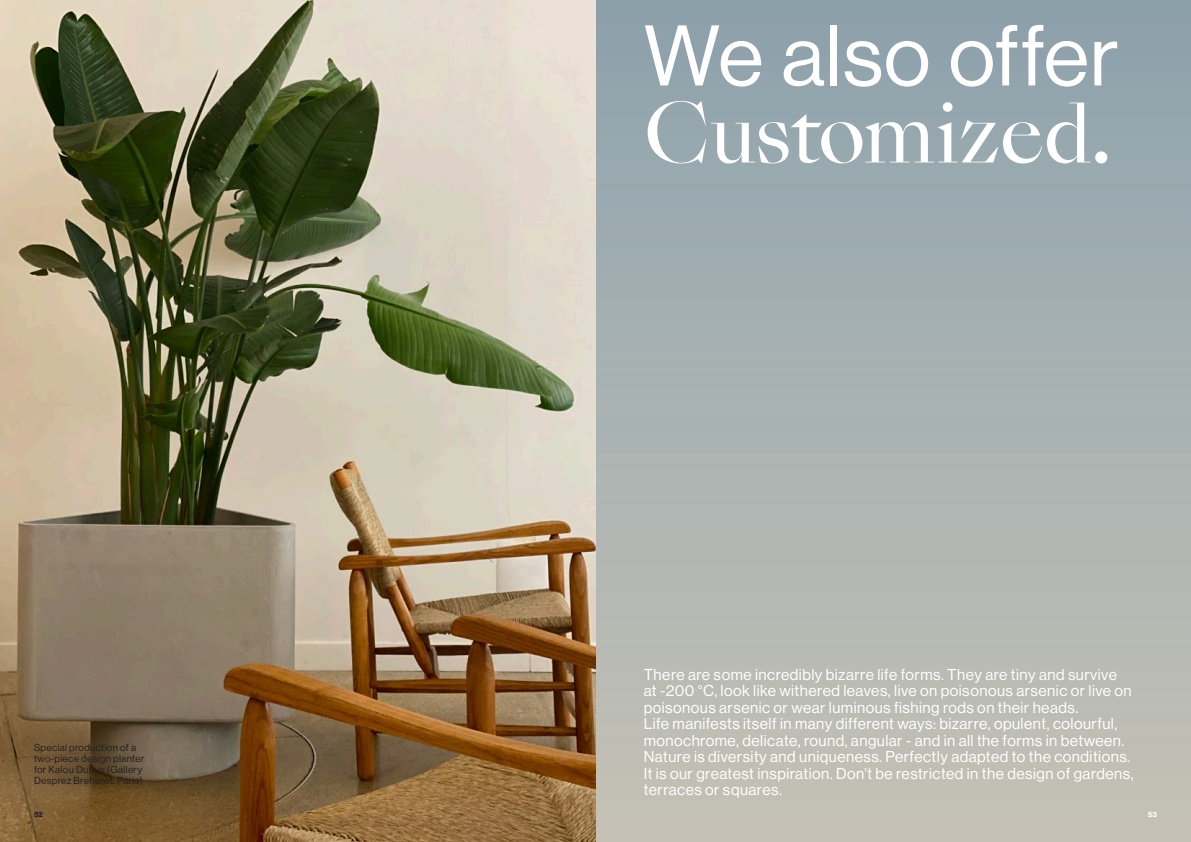
<style>
.page{position:relative;width:1191px;height:842px;background:#fff}
.page>*{position:absolute;margin:0;border:0;box-sizing:border-box;transform-origin:0 0}
.Headline_L{font:84px "N Haas Grotesk DS Pro 55 Rg";letter-spacing:.01em;color:#fff}
.Headline_L-2{font:79px "Sang Bleu Empire";letter-spacing:-.015em;color:#fff}
.Headline_M{font:15.5px/16.5px "N Haas Grotesk DS Pro 55 Rg";letter-spacing:.03em;color:#fff}
.Bodycopy{font:10px/11px "N Haas Grotesk DS Pro 55 Rg";letter-spacing:.03em;color:#231f20}
.t1{font:7.5px "N Haas Grotesk DS Pro 75 Bd";color:#231f20}
.Pagina{font:7.5px "N Haas Grotesk DS Pro 75 Bd";color:#fff}
</style>
<div class="page">
<div style="left:595px;top:0;width:596px;height:842px;background:linear-gradient(to bottom,#8da2ad,#c6c2b6)"></div>
<img style="left:0;top:0;width:595px;height:842px">
<p class="Headline_L" style="left:643px;top:9px;width:476px">We also offer</p>
<p class="Headline_L-2" style="left:643px;top:79px;width:470px">Customized.</p>
<p class="Headline_M" style="left:643px;top:666px;width:491px">There are some incredibly bizarre life forms. They are tiny and survive at -200 °C, look like withered leaves, live on poisonous arsenic or live on poisonous arsenic or wear luminous fishing rods on their heads.<br>Life manifests itself in many different ways: bizarre, opulent, colourful, monochrome, delicate, round, angular - and in all the forms in between.<br>Nature is diversity and uniqueness. Perfectly adapted to the conditions.<br>It is our greatest inspiration. Don't be restricted in the design of gardens, terraces or squares.</p>
<p class="Bodycopy" style="left:34px;top:742px;width:112px">Special production of a two-piece design planter for Kalou Dubus (Gallery<br>Desprez Breheret, Paris)</p>
<p class="t1" style="left:34px;top:810px;width:10px">52</p>
<p class="Pagina" style="left:1147px;top:810px;width:11px">53</p>
</div>
